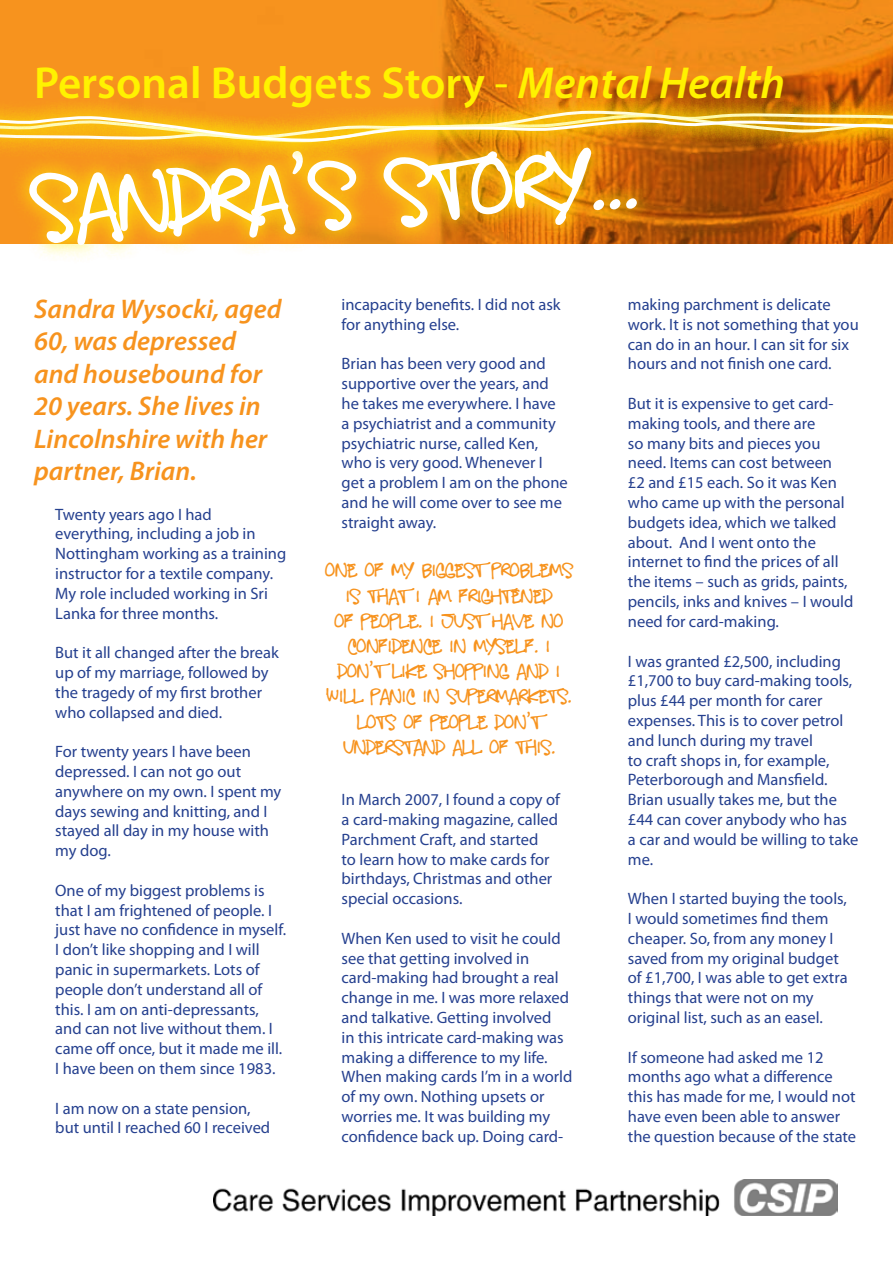
<style>
.page{position:relative;width:893px;height:1263px;background:#fff}
.page>*{position:absolute;margin:0;border:0;box-sizing:border-box;transform-origin:0 0}
.t1{font:90px "Gregs Other Hand";color:#fff}
.t2{font:600 45px "Myriad Pro";color:#fff200}
.t3{font:italic 600 27px/32.4px "Myriad Pro";color:#f7931e}
.t4{font:21px/25.2px "Gregs Other Hand";color:#f7931e;text-align:center}
.t5{font:16.5px/19.8px "Myriad Pro";color:#25408f}
.s1{font-weight:400}
.s2{font-style:italic}
</style>
<div class="page">
<img style="left:0;top:0;width:893px;height:243px">
<svg style="left:5px;top:191px;width:888px;height:68px"></svg>
<div style="left:0;top:72px;width:893px;height:89px;background:#fff200;opacity:.75"></div>
<svg style="left:0;top:85px;width:893px;height:106px;background:#e18710"></svg>
<svg style="left:0;top:110px;width:893px;height:34px;background:#eeb43a"></svg>
<img style="left:214px;top:1179px;width:624px;height:36px">
<h2 class="t2" style="left:34px;top:54px;width:753px">Personal Budgets Story <span class="s1">-</span> <span class="s2">Mental Health</span></h2>
<h1 class="t1" style="left:32px;top:158px;width:606px;rotate:-3deg">SANDRA’S STORY...</h1>
<h3 class="t3" style="left:34px;top:292px;width:249px">Sandra Wysocki, aged<br>60, was depressed and housebound for<br>20 years. She lives in<br>Lincolnshire with her partner, Brian.</h3>
<p class="t5" style="left:55px;top:504px;width:233px">Twenty years ago I had everything, including a job in<br>Nottingham working as a training instructor for a textile company.<br>My role included working in Sri<br>Lanka for three months.</p>
<p class="t5" style="left:55px;top:642px;width:225px">But it all changed after the break up of my marriage, followed by the tragedy of my first brother who collapsed and died.</p>
<p class="t5" style="left:55px;top:741px;width:228px">For twenty years I have been depressed. I can not go out anywhere on my own. I spent my days sewing and knitting, and I stayed all day in my house with my dog.</p>
<p class="t5" style="left:55px;top:880px;width:232px">One of my biggest problems is that I am frightened of people. I just have no confidence in myself.<br>I don’t like shopping and I will panic in supermarkets. Lots of people don’t understand all of this. I am on anti-depressants, and can not live without them. I came off once, but it made me ill.<br>I have been on them since 1983.</p>
<p class="t5" style="left:55px;top:1098px;width:216px">I am now on a state pension, but until I reached 60 I received</p>
<p class="t5" style="left:342px;top:294px;width:221px">incapacity benefits. I did not ask for anything else.</p>
<p class="t5" style="left:342px;top:354px;width:228px">Brian has been very good and supportive over the years, and he takes me everywhere. I have a psychiatrist and a community psychiatric nurse, called Ken, who is very good. Whenever I get a problem I am on the phone and he will come over to see me straight away.</p>
<p class="t4" style="left:326px;top:558px;width:249px">ONE OF MY BIGGEST PROBLEMS<br>IS THAT I AM FRIGHTENED<br>OF PEOPLE. I JUST HAVE NO<br>CONFIDENCE IN MYSELF. I<br>DON’T LIKE SHOPPING AND I<br>WILL PANIC IN SUPERMARKETS.<br>LOTS OF PEOPLE DON’T<br>UNDERSTAND ALL OF THIS.</p>
<p class="t5" style="left:342px;top:789px;width:220px">In March 2007, I found a copy of a card-making magazine, called<br>Parchment Craft, and started<br>to learn how to make cards for birthdays, Christmas and other special occasions.</p>
<p class="t5" style="left:342px;top:928px;width:232px">When Ken used to visit he could see that getting involved in card-making had brought a real change in me. I was more relaxed and talkative. Getting involved<br>in this intricate card-making was making a difference to my life.<br>When making cards I’m in a world of my own. Nothing upsets or worries me. It was building my confidence back up. Doing card-</p>
<p class="t5" style="left:628px;top:294px;width:232px">making parchment is delicate work. It is not something that you can do in an hour. I can sit for six hours and not finish one card.</p>
<p class="t5" style="left:628px;top:393px;width:227px">But it is expensive to get card&shy;making tools, and there are<br>so many bits and pieces you need. Items can cost between<br>£2 and £15 each. So it was Ken who came up with the personal budgets idea, which we talked about. And I went onto the internet to find the prices of all the items – such as grids, paints, pencils, inks and knives – I would need for card-making.</p>
<p class="t5" style="left:628px;top:651px;width:232px">I was granted £2,500, including £1,700 to buy card-making tools, plus £44 per month for carer expenses. This is to cover petrol and lunch during my travel<br>to craft shops in, for example,<br>Peterborough and Mansfield.<br>Brian usually takes me, but the £44 can cover anybody who has a car and would be willing to take me.</p>
<p class="t5" style="left:628px;top:888px;width:221px">When I started buying the tools,<br>I would sometimes find them cheaper. So, from any money I saved from my original budget of £1,700, I was able to get extra things that were not on my original list, such as an easel.</p>
<p class="t5" style="left:628px;top:1047px;width:230px">If someone had asked me 12 months ago what a difference this has made for me, I would not have even been able to answer the question because of the state</p>
</div>
